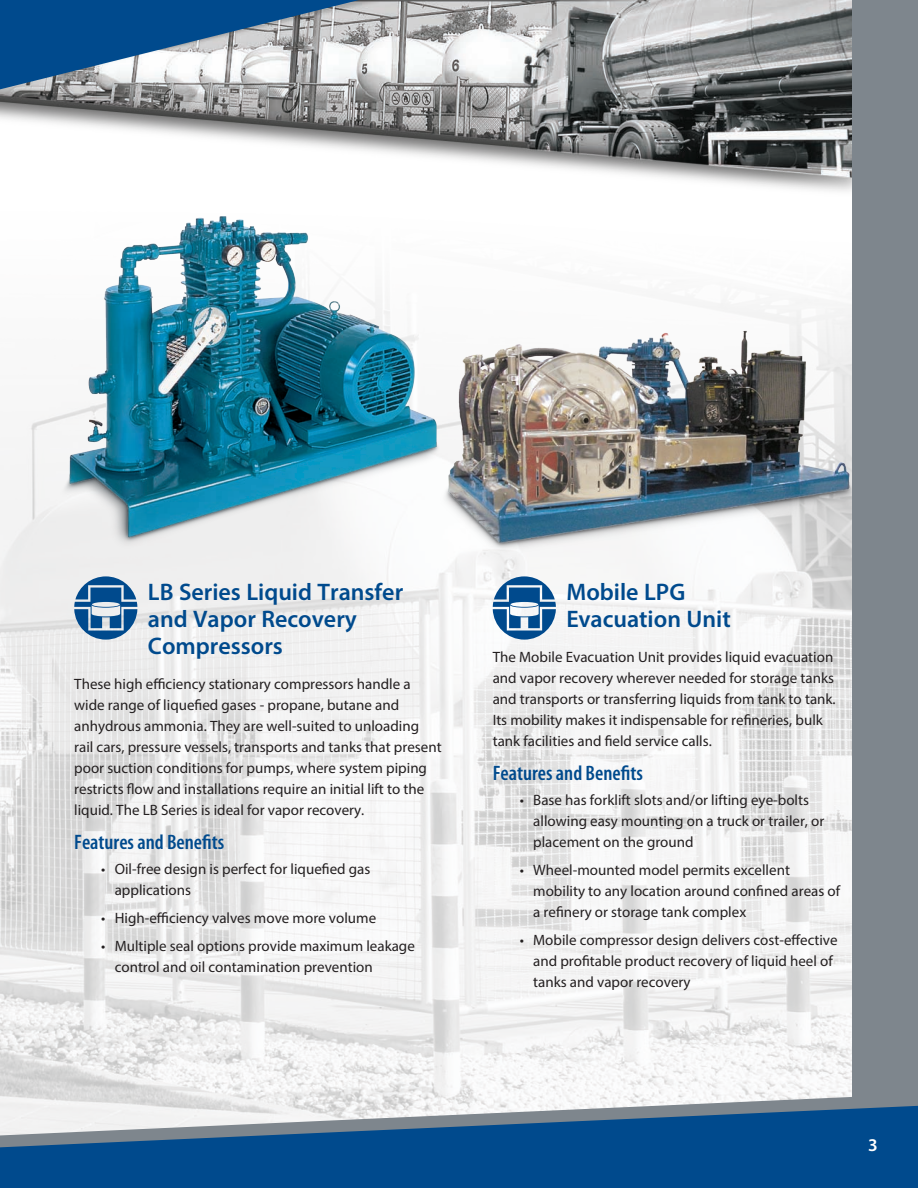
<style>
.page{position:relative;width:918px;height:1188px;background:#fff}
.page>*{position:absolute;margin:0;border:0;box-sizing:border-box;transform-origin:0 0}
.t1{font:600 24px/27px "Myriad Pro";color:#004a8d}
.t2{font:600 condensed 21px "Myriad Pro";color:#004a8d}
.t3{font:600 18px "Myriad Pro";color:#fff}
.t4{font:15px/21px "Myriad Pro";color:#231f20}
</style>
<div class="page">
<img style="left:0;top:0;width:852px;height:1093px">
<img style="left:44px;top:216px;width:411px;height:337px">
<img style="left:405px;top:262px;width:447px;height:308px">
<svg style="left:74px;top:576px;width:63px;height:64px;background:#6992b7"></svg>
<svg style="left:493px;top:576px;width:63px;height:64px"></svg>
<div style="left:852px;top:0;width:66px;height:1188px;background:#7e868d"></div>
<svg style="left:0;top:1093px;width:852px;height:12px"></svg>
<svg style="left:0;top:1105px;width:918px;height:83px;background:#30679a"></svg>
<svg style="left:0;top:0;width:415px;height:321px"></svg>
<h1 class="t1" style="left:148px;top:578px;width:257px">LB Series Liquid Transfer and Vapor Recovery<br>Compressors</h1>
<p class="t4" style="left:74px;top:673px;width:369px">These high efficiency stationary compressors handle a wide range of liquefied gases - propane, butane and anhydrous ammonia. They are well-suited to unloading rail cars, pressure vessels, transports and tanks that present poor suction conditions for pumps, where system piping restricts flow and installations require an initial lift to the liquid. The LB Series is ideal for vapor recovery.</p>
<h2 class="t2" style="left:74px;top:831px;width:152px">Features and Benefits</h2>
<p class="t4" style="left:115px;top:859px;width:257px;text-indent:-14px">• Oil-free design is perfect for liquefied gas applications</p>
<p class="t4" style="left:101px;top:907px;width:276px">• High-efficiency valves move more volume</p>
<p class="t4" style="left:115px;top:935px;width:302px;text-indent:-14px">• Multiple seal options provide maximum leakage control and oil contamination prevention</p>
<h1 class="t1" style="left:566px;top:578px;width:166px">Mobile LPG<br>Evacuation Unit</h1>
<p class="t4" style="left:493px;top:646px;width:344px">The Mobile Evacuation Unit provides liquid evacuation and vapor recovery wherever needed for storage tanks and transports or transferring liquids from tank to tank.<br>Its mobility makes it indispensable for refineries, bulk tank facilities and field service calls.</p>
<h2 class="t2" style="left:493px;top:762px;width:152px">Features and Benefits</h2>
<p class="t4" style="left:533px;top:790px;width:293px;text-indent:-14px">• Base has forklift slots and/or lifting eye-bolts allowing easy mounting on a truck or trailer, or placement on the ground</p>
<p class="t4" style="left:533px;top:859px;width:308px;text-indent:-14px">• Wheel-mounted model permits excellent mobility to any location around confined areas of a refinery or storage tank complex</p>
<p class="t4" style="left:533px;top:929px;width:306px;text-indent:-14px">• Mobile compressor design delivers cost-effective and profitable product recovery of liquid heel of tanks and vapor recovery</p>
<p class="t3" style="left:868px;top:1133px;width:11px">3</p>
</div>
